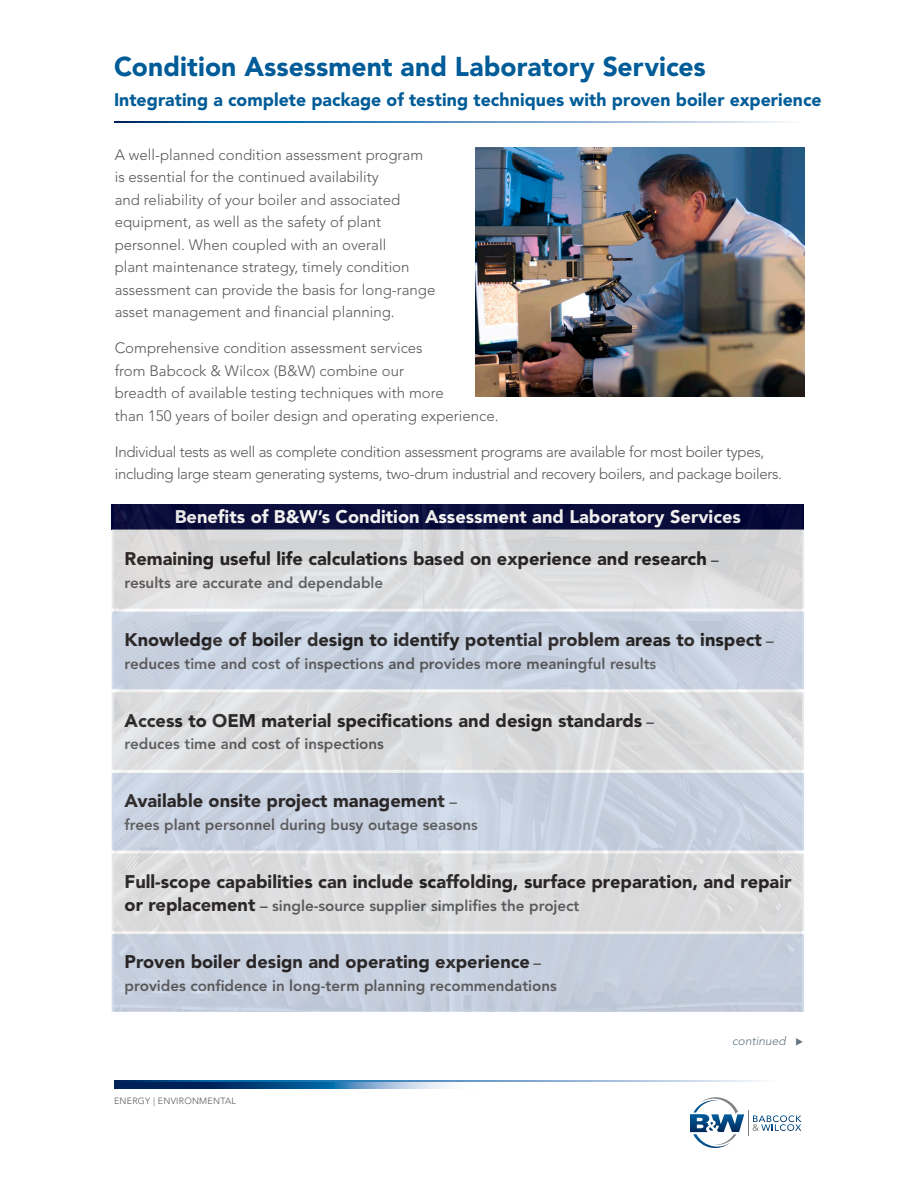
<style>
.page{position:relative;width:918px;height:1188px;background:#fff}
.page>*{position:absolute;margin:0;border:0;box-sizing:border-box;transform-origin:0 0}
.BW-Header_1-PS{font:900 27px "Avenir LT Std";letter-spacing:.005em;color:#005c98}
.BW-Body_Text-E{font:900 18.15px "Avenir LT Std";color:#231f20}
.t1{font:900 18.15px "Avenir LT Std";color:#fff}
.BW-Header_1-PS-2{font:900 18px "Avenir LT Std";letter-spacing:.005em;color:#005c98}
.BW-Body_Text-E-2{font:800 15.15px "Avenir LT Std";color:#57585a}
.BW-Body_Text-PS{font:300 15px/22.5px "Avenir LT Std";color:#57585a}
.BW-Body_Text-PS-2{font:300 15px/22.5px "Avenir LT Std";letter-spacing:-.02em;color:#57585a}
.t2{font:italic 300 12px "Avenir LT Std";color:#617480}
.t3{font:300 9px "Avenir LT Std";letter-spacing:.025em;color:#57585a}
.s1{font-weight:800;font-size:15.15px;color:#57585a}
.s2{font-weight:900;font-size:18.15px;color:#231f20}
</style>
<div class="page">
<svg style="left:114px;top:1082px;width:336px;height:7px"></svg>
<svg style="left:690px;top:1097px;width:112px;height:51px"></svg>
<svg style="left:114px;top:1081px;width:648px;height:1px"></svg>
<svg style="left:115px;top:122px;width:671px;height:1px"></svg>
<img style="left:475px;top:148px;width:330px;height:249px">
<img style="left:114px;top:504px;width:688px;height:508px">
<p class="BW-Header_1-PS" style="left:114px;top:50px;width:593px">Condition Assessment and Laboratory Services</p>
<p class="BW-Header_1-PS-2" style="left:114px;top:88px;width:709px">Integrating a complete package of testing techniques with proven boiler experience</p>
<p class="BW-Body_Text-PS" style="left:115px;top:143px;width:322px">A well-planned condition assessment program is essential for the continued availability<br>and reliability of your boiler and associated equipment, as well as the safety of plant personnel. When coupled with an overall<br>plant maintenance strategy, timely condition assessment can provide the basis for long-range asset management and financial planning.</p>
<p class="BW-Body_Text-PS" style="left:115px;top:337px;width:385px">Comprehensive condition assessment services<br>from Babcock &amp; Wilcox (B&amp;W) combine our<br>breadth of available testing techniques with more<br>than 150 years of boiler design and operating experience.</p>
<p class="BW-Body_Text-PS-2" style="left:115px;top:440px;width:669px">Individual tests as well as complete condition assessment programs are available for most boiler types, including large steam generating systems, two-drum industrial and recovery boilers, and package boilers.</p>
<p class="t1" style="left:175px;top:506px;width:568px">Benefits of B&amp;W’s Condition Assessment and Laboratory Services</p>
<p class="BW-Body_Text-E" style="left:125px;top:548px;width:596px">Remaining useful life calculations based on experience and research <span class="s1">–</span></p>
<p class="BW-Body_Text-E-2" style="left:125px;top:574px;width:260px">results are accurate and dependable</p>
<p class="BW-Body_Text-E" style="left:125px;top:629px;width:651px">Knowledge of boiler design to identify potential problem areas to inspect <span class="s1">–</span></p>
<p class="BW-Body_Text-E-2" style="left:125px;top:655px;width:533px">reduces time and cost of inspections and provides more meaningful results</p>
<p class="BW-Body_Text-E" style="left:125px;top:709px;width:531px">Access to OEM material specifications and design standards <span class="s1">–</span></p>
<p class="BW-Body_Text-E-2" style="left:125px;top:735px;width:261px">reduces time and cost of inspections</p>
<p class="BW-Body_Text-E" style="left:125px;top:790px;width:334px">Available onsite project management <span class="s1">–</span></p>
<p class="BW-Body_Text-E-2" style="left:125px;top:816px;width:355px">frees plant personnel during busy outage seasons</p>
<p class="BW-Body_Text-E" style="left:125px;top:871px;width:668px">Full-scope capabilities can include scaffolding, surface preparation, and repair</p>
<p class="BW-Body_Text-E-2" style="left:125px;top:896px;width:456px"><span class="s2">or replacement</span> – single-source supplier simplifies the project</p>
<p class="BW-Body_Text-E" style="left:125px;top:951px;width:418px">Proven boiler design and operating experience <span class="s1">–</span></p>
<p class="BW-Body_Text-E-2" style="left:125px;top:977px;width:434px">provides confidence in long-term planning recommendations</p>
<p class="t3" style="left:114px;top:1096px;width:124px">ENERGY | ENVIRONMENTAL</p>
<p class="t2" style="left:732px;top:1034px;width:73px">continued ◆</p>
</div>
